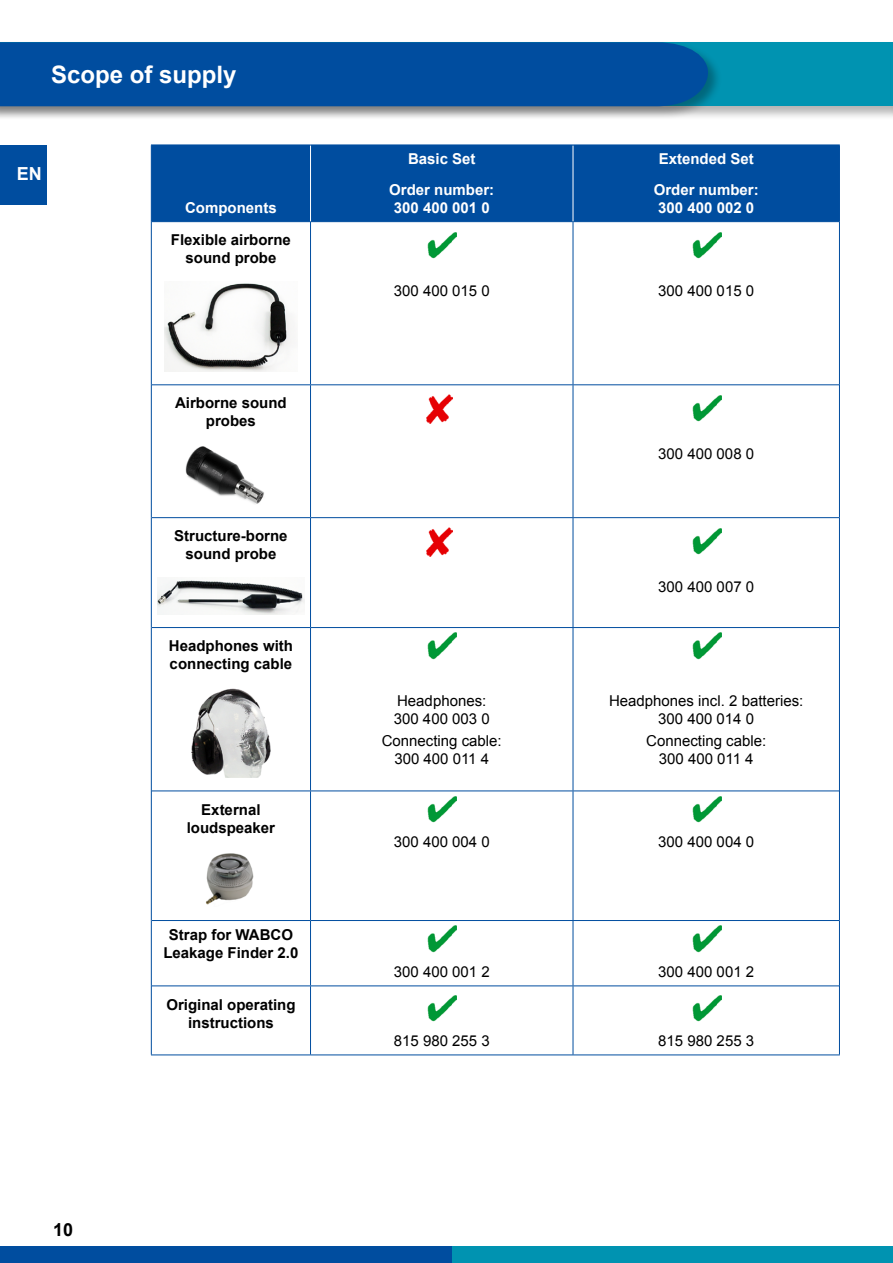
<style>
.page{position:relative;width:893px;height:1263px;background:#fff}
.page>*{position:absolute;margin:0;border:0;box-sizing:border-box;transform-origin:0 0}
.t1{font:700 24px "Arial";color:#fff}
.t2{font:700 18px "Arial";color:#000}
.t3{font:700 18px "Arial";color:#fff}
.t4{font:15px/18px "Arial";color:#000;text-align:center}
.t5{font:700 15px/18px "Arial";color:#000;text-align:center}
.t6{font:700 15px/30.8px "Arial";color:#fff;text-align:center}
</style>
<div class="page">
<div style="left:0;top:1246px;width:453px;height:17px;background:#004d9f"></div>
<div style="left:453px;top:1246px;width:440px;height:17px;background:#0093b1"></div>
<div style="left:0;top:40px;width:893px;height:80px;background:#000;opacity:.3"></div>
<div style="left:0;top:43px;width:893px;height:63px;background:#0093b1"></div>
<div style="left:0;top:40px;width:722px;height:81px;background:#000;opacity:.3"></div>
<div style="left:0;top:42px;width:708px;height:64px;background:#004d9f"></div>
<hr style="left:889px;top:40px;width:4px;height:80px;background:#000;opacity:.3">
<hr style="left:892px;top:43px;width:1px;height:63px;background:#0093b1">
<div style="left:0;top:145px;width:47px;height:60px;background:#004d9f"></div>
<div style="left:152px;top:146px;width:687px;height:75px;background:#004d9f"></div>
<hr style="left:310px;top:222px;width:1px;height:162px;background:#004d9f">
<hr style="left:573px;top:222px;width:1px;height:162px;background:#004d9f">
<hr style="left:310px;top:384px;width:263px;height:1px;background:#004d9f">
<hr style="left:310px;top:385px;width:1px;height:132px;background:#004d9f">
<hr style="left:573px;top:384px;width:266px;height:1px;background:#004d9f">
<hr style="left:573px;top:385px;width:1px;height:132px;background:#004d9f">
<hr style="left:310px;top:517px;width:263px;height:1px;background:#004d9f">
<hr style="left:310px;top:518px;width:1px;height:109px;background:#004d9f">
<hr style="left:573px;top:517px;width:266px;height:1px;background:#004d9f">
<hr style="left:573px;top:518px;width:1px;height:109px;background:#004d9f">
<hr style="left:310px;top:627px;width:263px;height:1px;background:#004d9f">
<hr style="left:310px;top:628px;width:1px;height:162px;background:#004d9f">
<hr style="left:573px;top:627px;width:266px;height:1px;background:#004d9f">
<hr style="left:573px;top:628px;width:1px;height:162px;background:#004d9f">
<hr style="left:310px;top:790px;width:263px;height:1px;background:#004d9f">
<hr style="left:310px;top:791px;width:1px;height:129px;background:#004d9f">
<hr style="left:573px;top:790px;width:266px;height:1px;background:#004d9f">
<hr style="left:573px;top:791px;width:1px;height:129px;background:#004d9f">
<hr style="left:310px;top:920px;width:263px;height:1px;background:#004d9f">
<hr style="left:310px;top:921px;width:1px;height:64px;background:#004d9f">
<hr style="left:573px;top:920px;width:266px;height:1px;background:#004d9f">
<hr style="left:573px;top:921px;width:1px;height:64px;background:#004d9f">
<hr style="left:310px;top:985px;width:263px;height:1px;background:#004d9f">
<hr style="left:310px;top:986px;width:1px;height:68px;background:#004d9f">
<hr style="left:573px;top:985px;width:266px;height:1px;background:#004d9f">
<hr style="left:573px;top:986px;width:1px;height:68px;background:#004d9f">
<hr style="left:152px;top:221px;width:158px;height:1px;background:#004d9f">
<hr style="left:310px;top:221px;width:263px;height:1px;background:#004d9f">
<hr style="left:573px;top:221px;width:266px;height:1px;background:#004d9f">
<hr style="left:152px;top:384px;width:158px;height:1px;background:#004d9f">
<hr style="left:152px;top:517px;width:158px;height:1px;background:#004d9f">
<hr style="left:152px;top:627px;width:158px;height:1px;background:#004d9f">
<hr style="left:152px;top:790px;width:158px;height:1px;background:#004d9f">
<hr style="left:152px;top:920px;width:158px;height:1px;background:#004d9f">
<hr style="left:152px;top:985px;width:158px;height:1px;background:#004d9f">
<hr style="left:310px;top:145px;width:1px;height:76px;background:#fff">
<hr style="left:573px;top:145px;width:1px;height:76px;background:#fff">
<hr style="left:151px;top:145px;width:159px;height:1px;background:#004d9f">
<hr style="left:151px;top:145px;width:1px;height:77px;background:#004d9f">
<hr style="left:310px;top:145px;width:263px;height:1px;background:#004d9f">
<hr style="left:573px;top:145px;width:267px;height:1px;background:#004d9f">
<hr style="left:839px;top:145px;width:1px;height:77px;background:#004d9f">
<hr style="left:151px;top:222px;width:1px;height:163px;background:#004d9f">
<hr style="left:839px;top:222px;width:1px;height:163px;background:#004d9f">
<hr style="left:151px;top:385px;width:1px;height:133px;background:#004d9f">
<hr style="left:839px;top:385px;width:1px;height:133px;background:#004d9f">
<hr style="left:151px;top:518px;width:1px;height:109px;background:#004d9f">
<hr style="left:839px;top:518px;width:1px;height:109px;background:#004d9f">
<hr style="left:151px;top:627px;width:1px;height:164px;background:#004d9f">
<hr style="left:839px;top:627px;width:1px;height:164px;background:#004d9f">
<hr style="left:151px;top:791px;width:1px;height:129px;background:#004d9f">
<hr style="left:839px;top:791px;width:1px;height:129px;background:#004d9f">
<hr style="left:151px;top:920px;width:1px;height:66px;background:#004d9f">
<hr style="left:839px;top:920px;width:1px;height:66px;background:#004d9f">
<hr style="left:151px;top:986px;width:1px;height:68px;background:#004d9f">
<hr style="left:839px;top:986px;width:1px;height:68px;background:#004d9f">
<hr style="left:151px;top:1054px;width:159px;height:1px;background:#004d9f">
<hr style="left:310px;top:1054px;width:263px;height:1px;background:#004d9f">
<hr style="left:573px;top:1054px;width:267px;height:1px;background:#004d9f">
<img style="left:165px;top:283px;width:128px;height:89px">
<img style="left:427px;top:232px;width:30px;height:26px">
<img style="left:692px;top:232px;width:29px;height:26px">
<img style="left:185px;top:446px;width:79px;height:58px">
<img style="left:427px;top:394px;width:25px;height:30px">
<img style="left:692px;top:395px;width:29px;height:27px">
<img style="left:158px;top:580px;width:146px;height:34px">
<img style="left:427px;top:527px;width:25px;height:30px">
<img style="left:692px;top:528px;width:29px;height:26px">
<img style="left:191px;top:688px;width:80px;height:89px">
<img style="left:427px;top:632px;width:30px;height:27px">
<img style="left:692px;top:632px;width:29px;height:27px">
<img style="left:206px;top:853px;width:48px;height:52px">
<img style="left:427px;top:796px;width:30px;height:27px">
<img style="left:692px;top:796px;width:29px;height:27px">
<img style="left:427px;top:925px;width:30px;height:27px">
<img style="left:692px;top:925px;width:29px;height:27px">
<img style="left:427px;top:995px;width:30px;height:27px">
<img style="left:692px;top:995px;width:29px;height:27px">
<h1 class="t1" style="left:51px;top:59px;width:187px">Scope of supply</h1>
<p class="t3" style="left:17px;top:162px;width:27px">EN</p>
<p class="t6" style="left:185px;top:193px;width:93px">Components</p>
<p class="t5" style="left:171px;top:231px;width:122px">Flexible airborne sound probe</p>
<p class="t5" style="left:175px;top:395px;width:113px">Airborne sound probes</p>
<p class="t5" style="left:174px;top:527px;width:115px">Structure-borne sound probe</p>
<p class="t5" style="left:169px;top:637px;width:126px;text-align:left">Headphones with connecting cable</p>
<p class="t5" style="left:187px;top:801px;width:90px">External loudspeaker</p>
<p class="t5" style="left:163px;top:926px;width:137px">Strap for WABCO<br>Leakage Finder 2.0</p>
<p class="t5" style="left:166px;top:996px;width:131px">Original operating instructions</p>
<p class="t2" style="left:53px;top:1217px;width:22px">10</p>
<p class="t6" style="left:389px;top:144px;width:107px">Basic Set<br>Order number:</p>
<p class="t6" style="left:394px;top:193px;width:97px">300 400 001 0</p>
<p class="t6" style="left:654px;top:144px;width:107px">Extended Set<br>Order number:</p>
<p class="t6" style="left:658px;top:193px;width:97px">300 400 002 0</p>
<p class="t4" style="left:394px;top:282px;width:97px">300 400 015 0</p>
<p class="t4" style="left:658px;top:282px;width:97px">300 400 015 0</p>
<p class="t4" style="left:658px;top:445px;width:97px">300 400 008 0</p>
<p class="t4" style="left:394px;top:692px;width:97px;text-align:left">Headphones:<br>300 400 003 0</p>
<p class="t4" style="left:382px;top:732px;width:122px">Connecting cable:<br>300 400 011 4</p>
<p class="t4" style="left:658px;top:578px;width:97px">300 400 007 0</p>
<p class="t4" style="left:609px;top:692px;width:196px">Headphones incl. 2 batteries:<br>300 400 014 0</p>
<p class="t4" style="left:646px;top:732px;width:122px">Connecting cable:<br>300 400 011 4</p>
<p class="t4" style="left:394px;top:833px;width:97px">300 400 004 0</p>
<p class="t4" style="left:658px;top:833px;width:97px">300 400 004 0</p>
<p class="t4" style="left:394px;top:963px;width:97px">300 400 001 2</p>
<p class="t4" style="left:658px;top:963px;width:97px">300 400 001 2</p>
<p class="t4" style="left:394px;top:1032px;width:97px">815 980 255 3</p>
<p class="t4" style="left:658px;top:1032px;width:97px">815 980 255 3</p>
</div>
